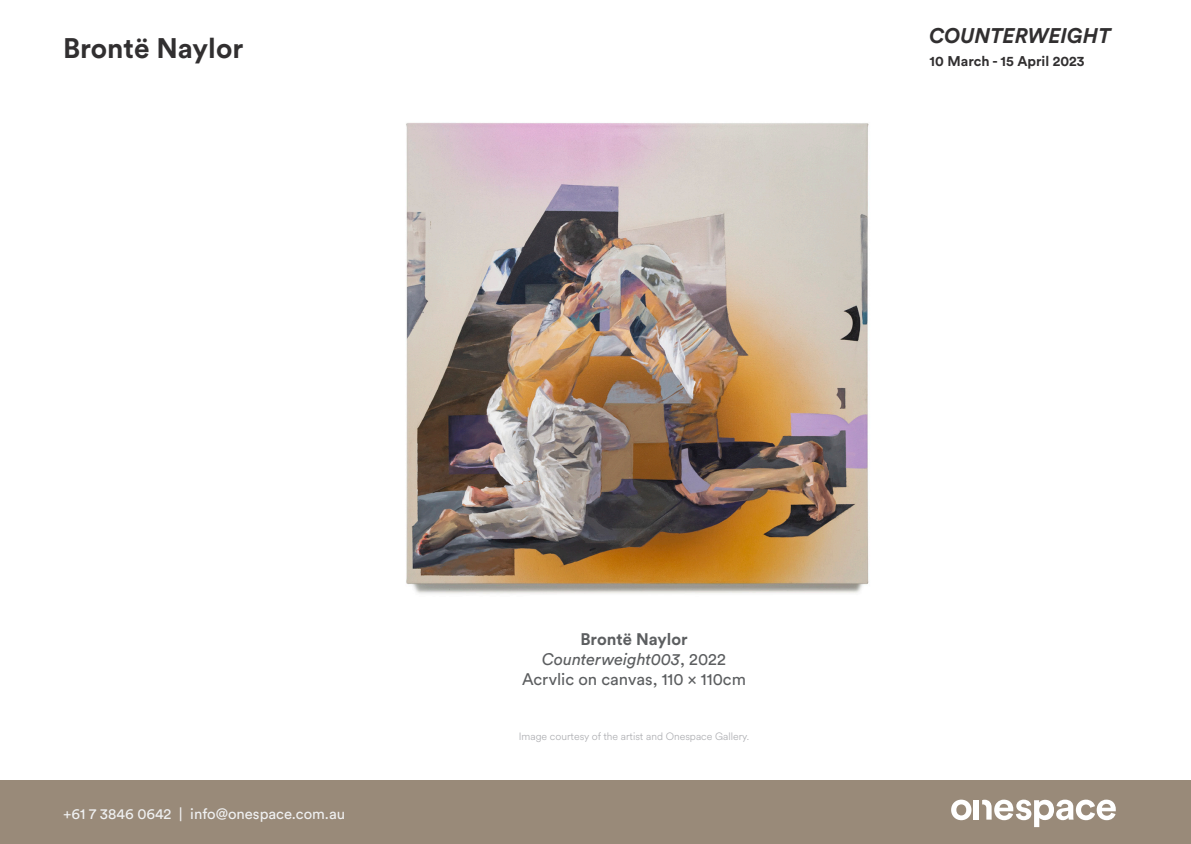
<style>
.page{position:relative;width:1191px;height:844px;background:#fff}
.page>*{position:absolute;margin:0;border:0;box-sizing:border-box;transform-origin:0 0}
.t1{font:700 28px "Circular Std";color:#312f30}
.t2{font:italic 700 21px "Circular Std";color:#312f30}
.t3{font:italic 16.62px/19.9px "Circular Std";color:#5c5e60;text-align:center}
.t4{font:16.62px "Circular Std";color:#5c5e60}
.t5{font:14.88px "Circular Std";color:#f0f1f2}
.t6{font:700 14px "Circular Std";color:#312f30}
.t7{font:300 10.5px "Circular Spotify Text";color:#a8a9ad}
.s1{font-weight:700;font-style:normal}
.s2{font-style:normal}
</style>
<div class="page">
<div style="left:0;top:780px;width:1191px;height:63px;background:#998a79"></div>
<svg style="left:951px;top:799px;width:20px;height:21px"></svg>
<div style="left:974px;top:800px;width:5px;height:19px;background:#fff"></div>
<svg style="left:982px;top:799px;width:133px;height:27px"></svg>
<img style="left:406px;top:123px;width:463px;height:471px">
<h1 class="t1" style="left:63px;top:30px;width:182px">Brontë Naylor</h1>
<h2 class="t2" style="left:929px;top:22px;width:183px">COUNTERWEIGHT</h2>
<h3 class="t6" style="left:929px;top:52px;width:156px">10 March - 15 April 2023</h3>
<h3 class="t5" style="left:63px;top:804px;width:284px">+61 7 3846 0642 | info@onespace.com.au</h3>
<p class="t3" style="left:542px;top:629px;width:185px"><span class="s1">Brontë Naylor<br></span>Counterweight003<span class="s2">, 2022</span></p>
<p class="t4" style="left:522px;top:669px;width:225px">Acrvlic on canvas, 110 x 110cm</p>
<p class="t7" style="left:519px;top:728px;width:232px">Image courtesy of the artist and Onespace Gallery.</p>
</div>
